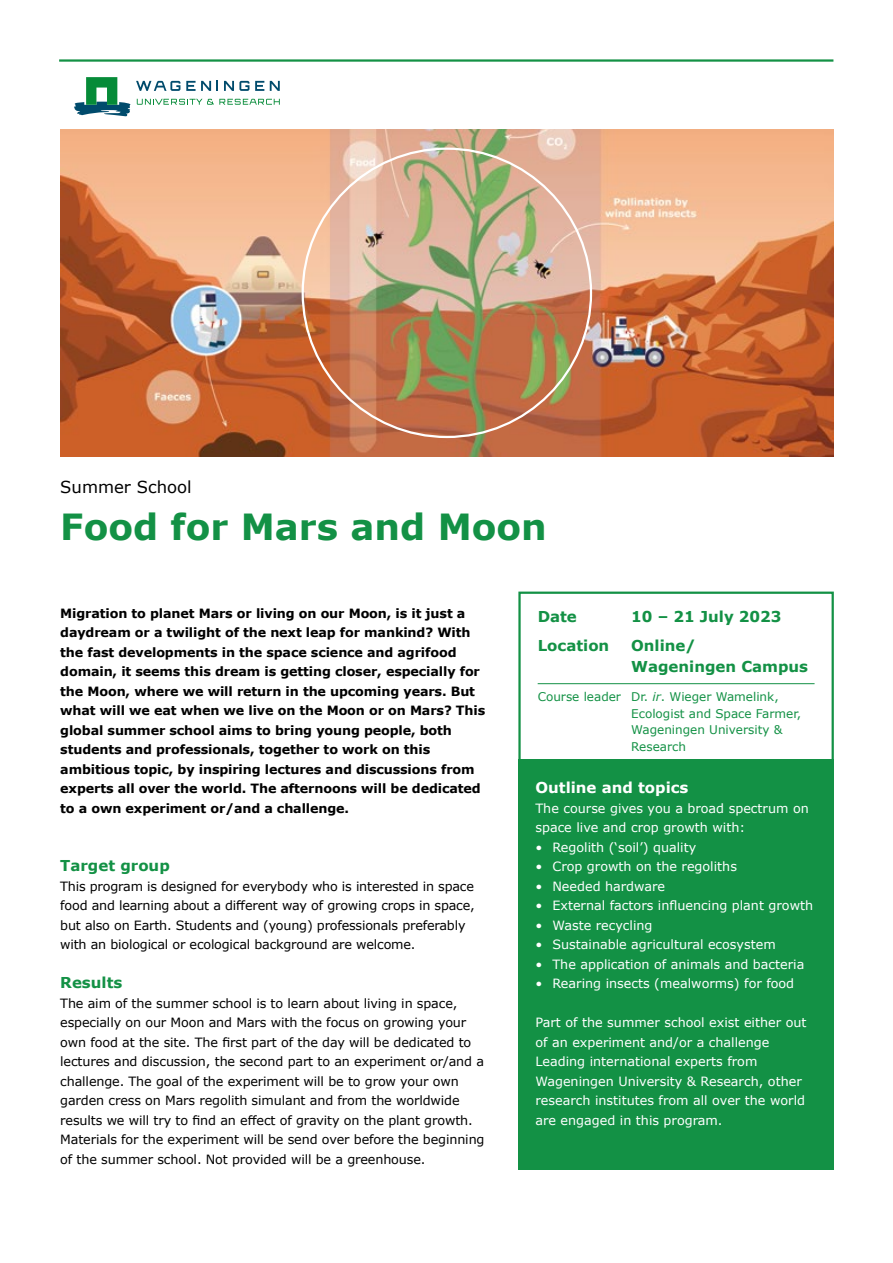
<style>
.page{position:relative;width:893px;height:1263px;background:#fff}
.page>*{position:absolute;margin:0;border:0;box-sizing:border-box;transform-origin:0 0}
.t1{font:700 36px "Verdana";color:#139145}
.t2{font:16.5px "Verdana";color:#000}
.Infoblok{font:700 15px/21px "Verdana";color:#139145}
.H1_Kop_paragraaf{font:700 15px "Verdana";color:#139145}
.H1_Kop_paragraaf-2{font:700 15px "Verdana";color:#fff}
.Platte_tekst{font:12.75px/19.5px "Verdana";letter-spacing:-.01em;color:#000}
.Inleiding{font:700 12.75px/19.5px "Verdana";letter-spacing:-.01em;color:#000}
.Platte_tekst-2{font:12.75px/19.5px "Verdana";color:#fff}
.Infoblok_Cursusleider{font:12px/16.5px "Verdana";color:#139145}
.s1{font-style:italic}
</style>
<div class="page">
<hr style="left:538px;top:683px;width:277px;height:1px;background:#139145">
<div style="left:518px;top:592px;width:316px;height:192px;border:2px solid #139145"></div>
<div style="left:518px;top:759px;width:316px;height:410px;background:#139145"></div>
<svg style="left:74px;top:77px;width:206px;height:40px"></svg>
<hr style="left:59px;top:59px;width:774px;height:3px;background:#139145">
<img style="left:60px;top:130px;width:773px;height:326px">
<p class="t2" style="left:60px;top:476px;width:133px">Summer School</p>
<h1 class="t1" style="left:60px;top:501px;width:488px">Food for Mars and Moon</h1>
<p class="Inleiding" style="left:60px;top:603px;width:426px">Migration to planet Mars or living on our Moon, is it just a daydream or a twilight of the next leap for mankind? With the fast developments in the space science and agrifood domain, it seems this dream is getting closer, especially for the Moon, where we will return in the upcoming years. But what will we eat when we live on the Moon or on Mars? This global summer school aims to bring young people, both students and professionals, together to work on this ambitious topic, by inspiring lectures and discussions from experts all over the world. The afternoons will be dedicated to a own experiment or/and a challenge.</p>
<h1 class="H1_Kop_paragraaf" style="left:60px;top:855px;width:111px">Target group</h1>
<p class="Platte_tekst" style="left:60px;top:876px;width:416px">This program is designed for everybody who is interested in space food and learning about a different way of growing crops in space, but also on Earth. Students and (young) professionals preferably with an biological or ecological background are welcome.</p>
<h1 class="H1_Kop_paragraaf" style="left:60px;top:972px;width:64px">Results</h1>
<p class="Platte_tekst" style="left:60px;top:993px;width:426px">The aim of the summer school is to learn about living in space, especially on our Moon and Mars with the focus on growing your own food at the site. The first part of the day will be dedicated to lectures and discussion, the second part to an experiment or/and a challenge. The goal of the experiment will be to grow your own garden cress on Mars regolith simulant and from the worldwide results we will try to find an effect of gravity on the plant growth.<br>Materials for the experiment will be send over before the beginning of the summer school. Not provided will be a greenhouse.</p>
<p class="Infoblok" style="left:538px;top:606px;width:41px">Date</p>
<p class="Infoblok" style="left:631px;top:606px;width:152px">10 – 21 July 2023</p>
<p class="Infoblok" style="left:538px;top:634px;width:73px">Location</p>
<p class="Infoblok" style="left:631px;top:634px;width:178px">Online/<br>Wageningen Campus</p>
<p class="Infoblok_Cursusleider" style="left:631px;top:688px;width:171px;text-indent:-94px">Course leader Dr. <span class="s1">ir</span>. Wieger Wamelink,<br>Ecologist and Space Farmer,<br>Wageningen University &amp;<br>Research</p>
<h1 class="H1_Kop_paragraaf-2" style="left:535px;top:777px;width:155px">Outline and topics</h1>
<p class="Platte_tekst-2" style="left:535px;top:798px;width:275px">The course gives you a broad spectrum on space live and crop growth with:</p>
<p class="Platte_tekst-2" style="left:535px;top:837px;width:162px">• Regolith (‘soil’) quality</p>
<p class="Platte_tekst-2" style="left:535px;top:857px;width:203px">• Crop growth on the regoliths</p>
<p class="Platte_tekst-2" style="left:535px;top:876px;width:131px">• Needed hardware</p>
<p class="Platte_tekst-2" style="left:535px;top:896px;width:279px">• External factors influencing plant growth</p>
<p class="Platte_tekst-2" style="left:535px;top:915px;width:119px">• Waste recycling</p>
<p class="Platte_tekst-2" style="left:535px;top:935px;width:242px">• Sustainable agricultural ecosystem</p>
<p class="Platte_tekst-2" style="left:535px;top:954px;width:270px">• The application of animals and bacteria</p>
<p class="Platte_tekst-2" style="left:535px;top:974px;width:260px">• Rearing insects (mealworms) for food</p>
<p class="Platte_tekst-2" style="left:535px;top:1013px;width:273px">Part of the summer school exist either out of an experiment and/or a challenge</p>
<p class="Platte_tekst-2" style="left:535px;top:1052px;width:268px">Leading international experts from<br>Wageningen University &amp; Research, other</p>
<p class="Platte_tekst-2" style="left:535px;top:1091px;width:271px">research institutes from all over the world are engaged in this program.</p>
</div>
